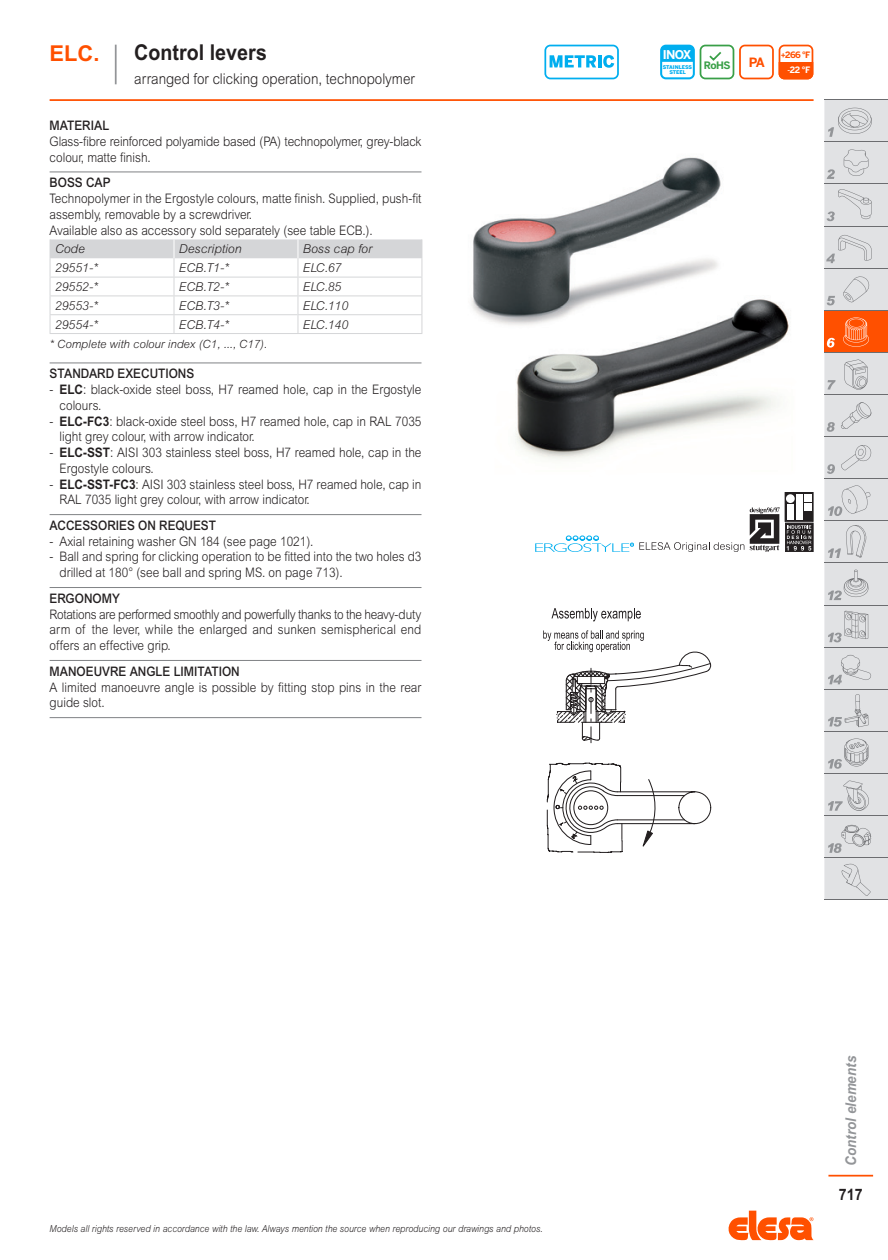
<style>
.page{position:relative;width:888px;height:1260px;background:#fff}
.page>*{position:absolute;margin:0;border:0;box-sizing:border-box;transform-origin:0 0}
.subtitle_1L{font:700 21.88px "Arial MT Std";color:#231f20;scale:.9 1}
.series{font:700 21.88px "Arial MT Std";color:#ff5000}
.t1{font:700 15.75px "Arial MT Std";color:#231f20;scale:.9 1}
.subtitle_2L{font:300 14.88px "Arial MT Std";color:#231f20;scale:.9 1}
.t2{font:italic 700 14.88px "Arial MT Std";color:#939598;scale:.9 1}
.description{font:300 13.12px/15.8px "Arial MT Std";color:#231f20;scale:.9 1}
.titlefirst{font:500 13.12px "Arial MT Std";color:#231f20;scale:.9 1}
.descriptionlast{font:300 13.12px/15.8px "Arial MT Std";color:#231f20;scale:.9 1}
.t3{font:700 12.78px "Benton Sans";color:#ff5000}
.bold_L{font:italic 300 12.25px "Arial MT Std";color:#231f20}
.Default{font:italic 300 12.25px "Arial MT Std";color:#231f20}
.t4{font:700 12.08px "Benton Sans";color:#fff}
.caps{font:italic 300 11.38px "Arial MT Std";color:#231f20}
.t5{font:700 10.15px "Benton Sans";color:#399f47}
.t6{font:italic 300 9.62px "Arial MT Std";color:#231f20;scale:.9 1}
.t7{font:700 8.75px/15.6px "Benton Sans";color:#ff5000;text-align:right}
.t8{font:900 5.08px/4.9px "Benton Sans";letter-spacing:-.005em;color:#00aeef;text-align:center}
.s1{font-weight:700}
.s2{font-size:7.7px}
.s3{font-size:7.7px;color:#fff}
.s4{color:#fff}
</style>
<div class="page">
<svg style="left:728px;top:1211px;width:86px;height:29px"></svg>
<hr style="left:50px;top:99px;width:764px;height:2px;background:#ff5000">
<div style="left:824px;top:100px;width:64px;height:800px;background:#e1e2e4"></div>
<div style="left:824px;top:310px;width:64px;height:42px;background:#ff5000"></div>
<hr style="left:824px;top:99px;width:64px;height:1px;background:#6c6d70">
<hr style="left:824px;top:141px;width:64px;height:1px;background:#6c6d70">
<hr style="left:824px;top:183px;width:64px;height:1px;background:#6c6d70">
<hr style="left:824px;top:226px;width:64px;height:1px;background:#6c6d70">
<hr style="left:824px;top:268px;width:64px;height:1px;background:#6c6d70">
<hr style="left:824px;top:310px;width:64px;height:1px;background:#6c6d70">
<hr style="left:824px;top:352px;width:64px;height:1px;background:#6c6d70">
<hr style="left:824px;top:394px;width:64px;height:1px;background:#6c6d70">
<hr style="left:824px;top:436px;width:64px;height:1px;background:#6c6d70">
<hr style="left:824px;top:478px;width:64px;height:1px;background:#6c6d70">
<hr style="left:824px;top:520px;width:64px;height:1px;background:#6c6d70">
<hr style="left:824px;top:563px;width:64px;height:1px;background:#6c6d70">
<hr style="left:824px;top:605px;width:64px;height:1px;background:#6c6d70">
<hr style="left:824px;top:647px;width:64px;height:1px;background:#6c6d70">
<hr style="left:824px;top:689px;width:64px;height:1px;background:#6c6d70">
<hr style="left:824px;top:731px;width:64px;height:1px;background:#6c6d70">
<hr style="left:824px;top:773px;width:64px;height:1px;background:#6c6d70">
<hr style="left:824px;top:815px;width:64px;height:1px;background:#6c6d70">
<hr style="left:824px;top:857px;width:64px;height:1px;background:#6c6d70">
<hr style="left:824px;top:900px;width:64px;height:1px;background:#6c6d70">
<svg style="left:827px;top:169px;width:8px;height:10px"></svg>
<svg style="left:827px;top:296px;width:8px;height:9px"></svg>
<svg style="left:827px;top:338px;width:8px;height:10px"></svg>
<svg style="left:827px;top:380px;width:9px;height:10px"></svg>
<svg style="left:827px;top:422px;width:8px;height:10px"></svg>
<svg style="left:827px;top:464px;width:8px;height:10px"></svg>
<svg style="left:843px;top:317px;width:26px;height:30px"></svg>
<svg style="left:844px;top:359px;width:24px;height:31px"></svg>
<svg style="left:841px;top:402px;width:30px;height:27px"></svg>
<svg style="left:841px;top:444px;width:30px;height:26px"></svg>
<svg style="left:828px;top:570px;width:40px;height:30px"></svg>
<svg style="left:828px;top:611px;width:40px;height:31px"></svg>
<svg style="left:828px;top:484px;width:43px;height:32px"></svg>
<svg style="left:828px;top:694px;width:40px;height:33px"></svg>
<svg style="left:828px;top:655px;width:43px;height:29px"></svg>
<svg style="left:828px;top:739px;width:40px;height:30px"></svg>
<svg style="left:828px;top:781px;width:41px;height:30px"></svg>
<svg style="left:839px;top:863px;width:32px;height:33px"></svg>
<svg style="left:844px;top:149px;width:24px;height:27px"></svg>
<svg style="left:827px;top:189px;width:45px;height:32px"></svg>
<svg style="left:826px;top:235px;width:46px;height:28px"></svg>
<svg style="left:828px;top:108px;width:44px;height:29px"></svg>
<svg style="left:843px;top:275px;width:26px;height:27px"></svg>
<svg style="left:828px;top:525px;width:39px;height:33px"></svg>
<svg style="left:828px;top:825px;width:43px;height:28px"></svg>
<hr style="left:828px;top:1175px;width:45px;height:2px;background:#ff5000">
<hr style="left:115px;top:45px;width:2px;height:39px;background:#939598">
<svg style="left:660px;top:45px;width:153px;height:34px"></svg>
<hr style="left:50px;top:171px;width:371px;height:1px;background:#808285">
<hr style="left:50px;top:363px;width:371px;height:1px;background:#808285">
<hr style="left:50px;top:514px;width:371px;height:1px;background:#808285">
<hr style="left:50px;top:587px;width:371px;height:1px;background:#808285">
<hr style="left:50px;top:660px;width:371px;height:1px;background:#808285">
<hr style="left:50px;top:717px;width:371px;height:1px;background:#808285">
<hr style="left:50px;top:333px;width:124px;height:1px;background:#d5d6d8">
<hr style="left:174px;top:333px;width:124px;height:1px;background:#d5d6d8">
<svg style="left:50px;top:239px;width:372px;height:94px"></svg>
<hr style="left:298px;top:333px;width:124px;height:1px;background:#d5d6d8">
<img style="left:471px;top:157px;width:318px;height:303px">
<svg style="left:535px;top:536px;width:209px;height:16px"></svg>
<svg style="left:750px;top:507px;width:30px;height:45px"></svg>
<div style="left:785px;top:493px;width:28px;height:28px;background:#231f20"></div>
<div style="left:785px;top:492px;width:28px;height:29px;border:1px solid #231f20"></div>
<div style="left:786px;top:494px;width:9px;height:9px;background:#fff;border-radius:50%"></div>
<div style="left:786px;top:494px;width:9px;height:9px;border:1px solid #fff;border-radius:50%"></div>
<div style="left:787px;top:504px;width:7px;height:16px;background:#fff"></div>
<div style="left:796px;top:494px;width:7px;height:26px;background:#fff"></div>
<div style="left:804px;top:494px;width:7px;height:7px;background:#fff"></div>
<div style="left:804px;top:504px;width:7px;height:7px;background:#fff"></div>
<div style="left:785px;top:523px;width:28px;height:29px;background:#231f20;border:1px solid #231f20"></div>
<svg style="left:787px;top:525px;width:24px;height:26px"></svg>
<svg style="left:551px;top:608px;width:90px;height:13px"></svg>
<svg style="left:547px;top:763px;width:164px;height:90px"></svg>
<svg style="left:543px;top:630px;width:168px;height:113px"></svg>
<svg style="left:544px;top:45px;width:75px;height:34px"></svg>
<p class="series" style="left:50px;top:40px;width:51px">ELC.</p>
<p class="subtitle_1L" style="left:134px;top:40px;width:149px">Control levers</p>
<p class="subtitle_2L" style="left:134px;top:71px;width:313px">arranged for clicking operation, technopolymer</p>
<p class="titlefirst" style="left:50px;top:118px;width:68px">MATERIAL</p>
<p class="description" style="left:50px;top:133px;width:415px">Glass-fibre reinforced polyamide based (PA) technopolymer, grey-black colour, matte finish.</p>
<p class="titlefirst" style="left:50px;top:175px;width:69px">BOSS CAP</p>
<p class="description" style="left:50px;top:190px;width:415px">Technopolymer in the Ergostyle colours, matte finish. Supplied, push-fit assembly, removable by a screwdriver.</p>
<p class="description" style="left:50px;top:222px;width:361px">Available also as accessory sold separately (see table ECB.).</p>
<p class="Default" style="left:55px;top:242px;width:31px">Code</p>
<p class="Default" style="left:179px;top:242px;width:64px">Description</p>
<p class="Default" style="left:303px;top:242px;width:71px">Boss cap for</p>
<p class="bold_L" style="left:55px;top:261px;width:44px">29551-*</p>
<p class="bold_L" style="left:179px;top:261px;width:51px">ECB.T1-*</p>
<p class="Default" style="left:303px;top:261px;width:40px">ELC.67</p>
<p class="bold_L" style="left:55px;top:280px;width:44px">29552-*</p>
<p class="bold_L" style="left:179px;top:280px;width:51px">ECB.T2-*</p>
<p class="Default" style="left:303px;top:280px;width:40px">ELC.85</p>
<p class="bold_L" style="left:55px;top:298px;width:44px">29553-*</p>
<p class="bold_L" style="left:179px;top:298px;width:51px">ECB.T3-*</p>
<p class="Default" style="left:303px;top:298px;width:47px">ELC.110</p>
<p class="bold_L" style="left:55px;top:317px;width:44px">29554-*</p>
<p class="bold_L" style="left:179px;top:317px;width:51px">ECB.T4-*</p>
<p class="bold_L" style="left:303px;top:317px;width:47px">ELC.140</p>
<p class="caps" style="left:50px;top:337px;width:219px">* Complete with colour index (C1, ..., C17).</p>
<p class="titlefirst" style="left:50px;top:366px;width:162px">STANDARD EXECUTIONS</p>
<p class="description" style="left:60px;top:382px;width:404px;text-indent:-10px">- <span class="s1">ELC</span>: black-oxide steel boss, H7 reamed hole, cap in the Ergostyle colours.</p>
<p class="description" style="left:60px;top:413px;width:404px;text-indent:-10px">- <span class="s1">ELC-FC3</span>: black-oxide steel boss, H7 reamed hole, cap in RAL 7035 light grey colour, with arrow indicator.</p>
<p class="description" style="left:60px;top:445px;width:404px;text-indent:-10px">- <span class="s1">ELC-SST</span>: AISI 303 stainless steel boss, H7 reamed hole, cap in the<br>Ergostyle colours.</p>
<p class="description" style="left:60px;top:476px;width:404px;text-indent:-10px">- <span class="s1">ELC-SST-FC3</span>: AISI 303 stainless steel boss, H7 reamed hole, cap in<br>RAL 7035 light grey colour, with arrow indicator.</p>
<p class="titlefirst" style="left:50px;top:518px;width:187px">ACCESSORIES ON REQUEST</p>
<p class="description" style="left:50px;top:533px;width:295px">- Axial retaining washer GN 184 (see page 1021).</p>
<p class="description" style="left:60px;top:549px;width:404px;text-indent:-10px">- Ball and spring for clicking operation to be fitted into the two holes d3 drilled at 180° (see ball and spring MS. on page 713).</p>
<p class="titlefirst" style="left:50px;top:591px;width:80px">ERGONOMY</p>
<p class="description" style="left:50px;top:606px;width:415px;text-align:justify">Rotations are performed smoothly and powerfully thanks to the heavy-duty arm of the lever, while the enlarged and sunken semispherical end offers an effective grip.</p>
<p class="titlefirst" style="left:50px;top:663px;width:213px">MANOEUVRE ANGLE LIMITATION</p>
<p class="descriptionlast" style="left:50px;top:679px;width:415px">A limited manoeuvre angle is possible by fitting stop pins in the rear guide slot.</p>
<p class="t4" style="left:663px;top:48px;width:30px">INOX</p>
<p class="t8" style="left:663px;top:65px;width:31px">STAINLESS<br>STEEL</p>
<p class="t5" style="left:704px;top:59px;width:28px">RoHS</p>
<p class="t3" style="left:749px;top:55px;width:18px">PA</p>
<p class="t7" style="left:781px;top:47px;width:31px"><span class="s2">+</span>266 °F <span class="s3">-</span><span class="s4">22 °F</span></p>
<p class="t6" style="left:50px;top:1224px;width:549px">Models all rights reserved in accordance with the law. Always mention the source when reproducing our drawings and photos.</p>
<p class="t2" style="left:842px;top:1166px;width:123px;rotate:-90deg">Control elements</p>
<p class="t1" style="left:839px;top:1186px;width:28px">717</p>
</div>
